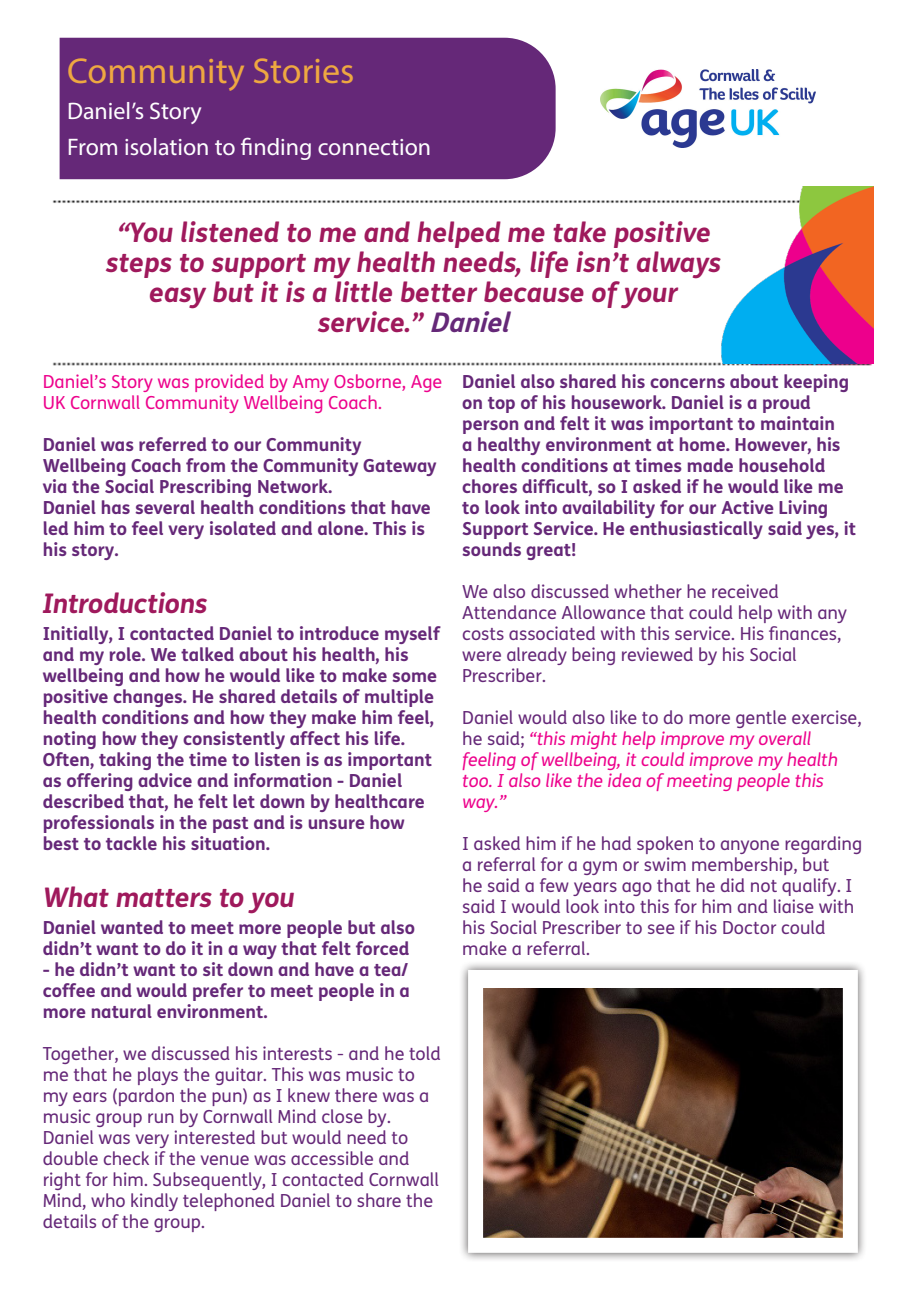
<style>
.page{position:relative;width:919px;height:1289px;background:#fff}
.page>*{position:absolute;margin:0;border:0;box-sizing:border-box;transform-origin:0 0}
.t1{font:36px "Myriad Pro";color:#eea841}
.t2{font:italic 700 27px/30px "FS Me";color:#9f195c;text-align:center}
.t3{font:24px "Myriad Pro";color:#fff}
.t4{font:700 18px/21px "FS Me";color:#652878}
.t5{font:18px/21px "FS Me";color:#652878}
.t6{font:italic 18px/21px "FS Me";color:#ed028c}
.t7{font:18px/21px "FS Me";color:#ed028c}
.s1{color:#652878}
.s2{font-style:normal;color:#652878}
</style>
<div class="page">
<div style="left:60px;top:38px;width:495px;height:141px;background:#652878"></div>
<img style="left:52px;top:186px;width:822px;height:180px">
<div style="left:30px;top:214px;width:726px;height:139px;background:#fff"></div>
<img style="left:718px;top:186px;width:155px;height:178px">
<img style="left:600px;top:69px;width:215px;height:79px">
<div style="left:458px;top:960px;width:409px;height:302px;background:#231f20;opacity:.75"></div>
<img style="left:484px;top:988px;width:357px;height:248px">
<p class="t1" style="left:67px;top:49px;width:289px">Community Stories</p>
<p class="t3" style="left:67px;top:96px;width:136px">Daniel’s Story</p>
<p class="t3" style="left:67px;top:132px;width:366px">From isolation to finding connection</p>
<p class="t2" style="left:106px;top:216px;width:617px">“You listened to me and helped me take positive steps to support my health needs, life isn’t always easy but it is a little better because of your service.” <span class="s1">Daniel</span></p>
<p class="t7" style="left:43px;top:371px;width:401px">Daniel’s Story was provided by Amy Osborne, Age<br>UK Cornwall Community Wellbeing Coach.</p>
<p class="t4" style="left:43px;top:433px;width:395px">Daniel was referred to our Community<br>Wellbeing Coach from the Community Gateway via the Social Prescribing Network.</p>
<p class="t4" style="left:43px;top:496px;width:389px">Daniel has several health conditions that have led him to feel very isolated and alone. This is his story.</p>
<p class="t2" style="left:43px;top:587px;width:166px">Introductions</p>
<p class="t4" style="left:43px;top:622px;width:398px">Initially, I contacted Daniel to introduce myself and my role. We talked about his health, his wellbeing and how he would like to make some positive changes. He shared details of multiple health conditions and how they make him feel, noting how they consistently affect his life.<br>Often, taking the time to listen is as important as offering advice and information - Daniel described that, he felt let down by healthcare professionals in the past and is unsure how best to tackle his situation.</p>
<p class="t2" style="left:43px;top:881px;width:253px">What matters to you</p>
<p class="t4" style="left:43px;top:916px;width:374px">Daniel wanted to meet more people but also didn’t want to do it in a way that felt forced</p>
<p class="t4" style="left:43px;top:958px;width:368px;text-align:justify">- he didn’t want to sit down and have a tea/ coffee and would prefer to meet people in a more natural environment.</p>
<p class="t5" style="left:43px;top:1043px;width:399px">Together, we discussed his interests - and he told me that he plays the guitar. This was music to my ears (pardon the pun) as I knew there was a music group run by Cornwall Mind close by.</p>
<p class="t5" style="left:43px;top:1127px;width:398px">Daniel was very interested but would need to double check if the venue was accessible and right for him. Subsequently, I contacted Cornwall Mind, who kindly telephoned Daniel to share the details of the group.</p>
<p class="t4" style="left:462px;top:370px;width:395px">Daniel also shared his concerns about keeping on top of his housework. Daniel is a proud person and felt it was important to maintain<br>a healthy environment at home. However, his health conditions at times made household chores difficult, so I asked if he would like me to look into availability for our Active Living Support Service. He enthusiastically said yes, it sounds great!</p>
<p class="t5" style="left:462px;top:581px;width:386px">We also discussed whether he received Attendance Allowance that could help with any costs associated with this service. His finances, were already being reviewed by his Social Prescriber.</p>
<p class="t6" style="left:462px;top:706px;width:401px"><span class="s2">Daniel would also like to do more gentle exercise, he said;</span> “this might help improve my overall feeling of wellbeing, it could improve my health too. I also like the idea of meeting people this way.”</p>
<p class="t5" style="left:462px;top:833px;width:401px">I asked him if he had spoken to anyone regarding a referral for a gym or swim membership, but<br>he said a few years ago that he did not qualify. I said I would look into this for him and liaise with his Social Prescriber to see if his Doctor could make a referral.</p>
</div>
